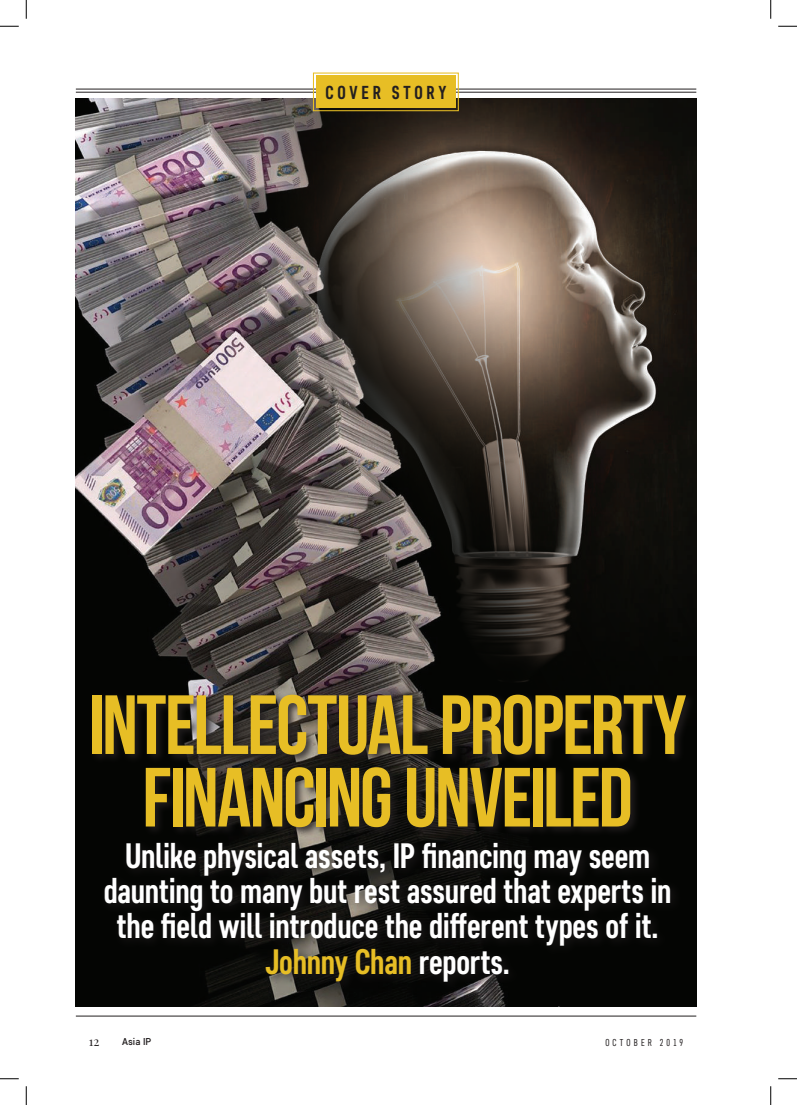
<style>
.page{position:relative;width:797px;height:1105px;background:#fff}
.page>*{position:absolute;margin:0;border:0;box-sizing:border-box;transform-origin:0 0}
.t1{font:700 83.75px/72.5px "Bebas Neue";letter-spacing:-.02em;color:#e7be25;text-align:center}
.t2{font:700 35.25px/35.2px "Core Sans D57 Cn";letter-spacing:-.005em;color:#fff;text-align:center}
.t3{font:700 18.75px "Core Sans D57 Cn";letter-spacing:.2em;color:#231f20}
.t4{font:12.5px "Playfair Display";color:#231f20}
.t5{font:10px "Core Sans D37 Cn";letter-spacing:.315em;color:#231f20}
.t6{font:500 10px "Core Sans D45";color:#231f20}
.s1{color:#e7be25}
</style>
<div class="page">
<hr style="left:76px;top:89px;width:620px;height:1px;background:#231f20">
<hr style="left:76px;top:92px;width:620px;height:1px;background:#231f20">
<hr style="left:76px;top:1016px;width:620px;height:1px;background:#231f20">
<img style="left:76px;top:99px;width:620px;height:908px">
<img style="left:193px;top:99px;width:503px;height:593px">
<svg style="left:312px;top:72px;width:147px;height:40px;background:#d6b333"></svg>
<div style="left:318px;top:78px;width:135px;height:28px;border:1px solid #e7be25"></div>
<div style="left:89px;top:692px;width:607px;height:145px;background:#231f20;opacity:.84"></div>
<div style="left:99px;top:837px;width:583px;height:156px;background:#231f20;opacity:.75"></div>
<svg style="left:0;top:25px;width:19px;height:2px"></svg>
<svg style="left:778px;top:25px;width:19px;height:2px"></svg>
<svg style="left:0;top:1078px;width:19px;height:1px"></svg>
<svg style="left:778px;top:1078px;width:19px;height:1px"></svg>
<svg style="left:25px;top:0;width:2px;height:19px"></svg>
<svg style="left:25px;top:1086px;width:2px;height:19px"></svg>
<svg style="left:770px;top:0;width:1px;height:19px"></svg>
<svg style="left:770px;top:1086px;width:1px;height:19px"></svg>
<p class="t3" style="left:325px;top:81px;width:122px">COVER STORY</p>
<h1 class="t1" style="left:89px;top:688px;width:599px">INTELLECTUAL PROPERTY<br>FINANCING UNVEILED</h1>
<p class="t2" style="left:104px;top:837px;width:569px">Unlike physical assets, IP financing may seem daunting to many but rest assured that experts in the field will introduce the different types of it.<br><span class="s1">Johnny Chan</span> reports.</p>
<p class="t4" style="left:89px;top:1033px;width:12px">12</p>
<p class="t6" style="left:122px;top:1035px;width:31px">Asia IP</p>
<p class="t5" style="left:605px;top:1036px;width:79px">OCTOBER 2019</p>
</div>
